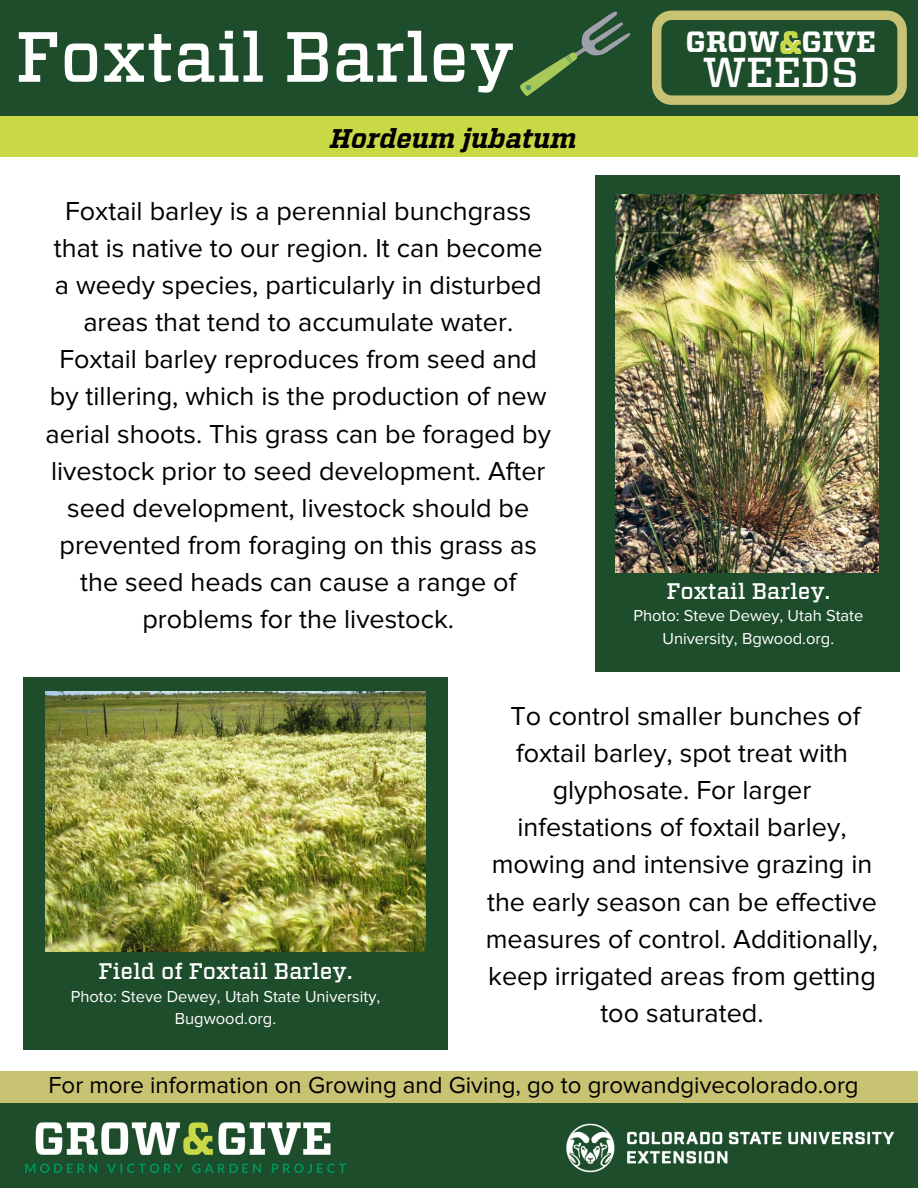
<style>
.page{position:relative;width:918px;height:1188px;background:#fff}
.page>*{position:absolute;margin:0;border:0;box-sizing:border-box;transform-origin:0 0}
.t1{font:500 70.8px "Vitesse";color:#fff}
.t2{font:500 41.85px "Vitesse";color:#fff}
.t3{font:700 32.25px "Vitesse";color:#c9d845}
.t4{font:700 29.25px "Vitesse";color:#fff}
.t5{font:27px/37.2px "Proxima Nova";color:#000;text-align:center}
.t6{font:italic 700 27px "Vitesse";color:#000}
.t7{font:24px "Proxima Nova";color:#000}
.t8{font:500 22.5px "Vitesse";color:#fff}
.t9{font:16.5px/22.5px "Proxima Nova";color:#fff;text-align:center}
</style>
<div class="page">
<div style="left:0;top:1071px;width:918px;height:38px;background:#c8c372"></div>
<div style="left:0;top:1103px;width:918px;height:85px;background:#1e4d2b"></div>
<img style="left:25px;top:1122px;width:321px;height:51px">
<div style="left:0;top:0;width:918px;height:117px;background:#1e4d2b"></div>
<svg style="left:652px;top:11px;width:255px;height:94px"></svg>
<img style="left:566px;top:1123px;width:329px;height:50px">
<div style="left:0;top:116px;width:918px;height:41px;background:#c9d845"></div>
<svg style="left:520px;top:11px;width:111px;height:85px"></svg>
<div style="left:595px;top:175px;width:305px;height:497px;background:#1e4d2b"></div>
<img style="left:616px;top:194px;width:263px;height:378px">
<div style="left:23px;top:677px;width:424px;height:373px;background:#1e4d2b"></div>
<img style="left:45px;top:692px;width:381px;height:260px">
<p class="t1" style="left:16px;top:14px;width:501px">Foxtail Barley</p>
<p class="t6" style="left:330px;top:122px;width:248px">Hordeum jubatum</p>
<p class="t5" style="left:46px;top:193px;width:507px">Foxtail barley is a perennial bunchgrass that is native to our region. It can become a weedy species, particularly in disturbed areas that tend to accumulate water.<br>Foxtail barley reproduces from seed and by tillering, which is the production of new aerial shoots. This grass can be foraged by livestock prior to seed development. After seed development, livestock should be prevented from foraging on this grass as the seed heads can cause a range of problems for the livestock.</p>
<p class="t4" style="left:686px;top:24px;width:192px">GROW&amp;GIVE</p>
<p class="t3" style="left:779px;top:23px;width:26px">&amp;</p>
<p class="t2" style="left:703px;top:47px;width:158px">WEEDS</p>
<p class="t8" style="left:666px;top:577px;width:165px">Foxtail Barley.</p>
<p class="t9" style="left:633px;top:605px;width:232px">Photo: Steve Dewey, Utah State<br>University, Bgwood.org.</p>
<p class="t8" style="left:98px;top:958px;width:256px">Field of Foxtail Barley.</p>
<p class="t9" style="left:71px;top:985px;width:311px">Photo: Steve Dewey, Utah State University,<br>Bugwood.org.</p>
<p class="t5" style="left:486px;top:698px;width:394px">To control smaller bunches of foxtail barley, spot treat with glyphosate. For larger infestations of foxtail barley, mowing and intensive grazing in the early season can be effective measures of control. Additionally, keep irrigated areas from getting too saturated.</p>
<p class="t7" style="left:48px;top:1071px;width:812px">For more information on Growing and Giving, go to growandgivecolorado.org</p>
</div>
